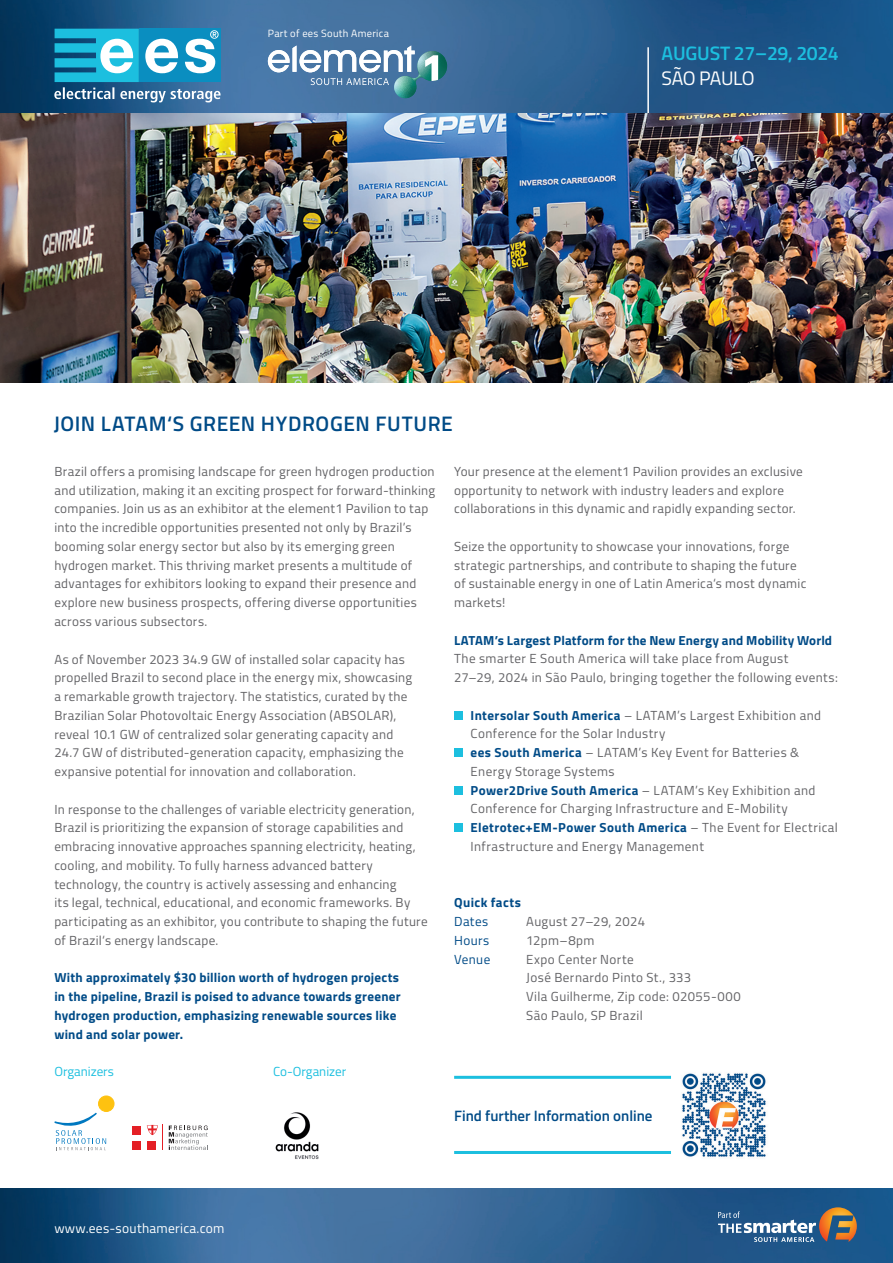
<style>
.page{position:relative;width:893px;height:1263px;background:#fff}
.page>*{position:absolute;margin:0;border:0;box-sizing:border-box;transform-origin:0 0}
.t1{font:600 21px "Titillium";letter-spacing:.025em;color:#004b87}
.t2{font:600 19.5px "Titillium";letter-spacing:-.02em;color:#1cbfdf}
.t3{font:19.5px "Titillium";letter-spacing:-.025em;color:#fff}
.t4{font:600 15px "Titillium";color:#004b87}
.t5{font:13.5px "Titillium";letter-spacing:.02em;color:#fff}
.t6{font:13.2px/18.8px "Titillium";letter-spacing:.025em;color:#636366}
.t7{font:700 13.2px/18.8px "Titillium";letter-spacing:.02em;color:#004b87}
.t8{font:13.2px "Titillium";color:#1cbfdf}
.t9{font:13.2px "Titillium";letter-spacing:.03em;color:#004b87}
.t10{font:10.5px "Titillium";letter-spacing:.025em;color:#fff}
.s1{font-weight:700;color:#004b87}
</style>
<div class="page">
<img style="left:0;top:0;width:893px;height:114px">
<hr style="left:647px;top:47px;width:2px;height:67px;background:#fff">
<img style="left:0;top:1188px;width:893px;height:75px">
<div style="left:454px;top:711px;width:9px;height:9px;background:#1cbfdf"></div>
<div style="left:454px;top:749px;width:9px;height:8px;background:#1cbfdf"></div>
<div style="left:454px;top:786px;width:9px;height:9px;background:#1cbfdf"></div>
<div style="left:454px;top:824px;width:9px;height:8px;background:#1cbfdf"></div>
<img style="left:0;top:114px;width:893px;height:268px">
<div style="left:99px;top:1096px;width:15px;height:15px;background:#fec210;border-radius:50%"></div>
<div style="left:98px;top:1096px;width:16px;height:15px;border:1px solid #fec210;border-radius:50%"></div>
<svg style="left:54px;top:1113px;width:52px;height:37px"></svg>
<div style="left:132px;top:1126px;width:9px;height:9px;background:#e41f25"></div>
<div style="left:132px;top:1141px;width:9px;height:9px;background:#e41f25"></div>
<svg style="left:147px;top:1124px;width:61px;height:26px"></svg>
<img style="left:275px;top:1112px;width:44px;height:48px">
<img style="left:682px;top:1073px;width:84px;height:84px">
<hr style="left:454px;top:1076px;width:217px;height:3px;background:#1cbfdf">
<hr style="left:454px;top:1151px;width:217px;height:3px;background:#1cbfdf">
<svg style="left:54px;top:29px;width:167px;height:73px"></svg>
<svg style="left:718px;top:1211px;width:98px;height:31px;background:#517ba2"></svg>
<img style="left:819px;top:1207px;width:38px;height:35px">
<svg style="left:268px;top:46px;width:181px;height:53px"></svg>
<p class="t10" style="left:268px;top:25px;width:123px">Part of ees South America</p>
<h2 class="t2" style="left:662px;top:39px;width:179px">AUGUST 27–29, 2024</h2>
<h2 class="t3" style="left:662px;top:64px;width:95px">SÃO PAULO</h2>
<h1 class="t1" style="left:54px;top:408px;width:401px">JOIN LATAM‘S GREEN HYDROGEN FUTURE</h1>
<p class="t6" style="left:54px;top:461px;width:382px">Brazil offers a promising landscape for green hydrogen production and utilization, making it an exciting prospect for forward-thinking companies. Join us as an exhibitor at the element1 Pavilion to tap into the incredible opportunities presented not only by Brazil’s booming solar energy sector but also by its emerging green hydrogen market. This thriving market presents a multitude of advantages for exhibitors looking to expand their presence and explore new business prospects, offering diverse opportunities across various subsectors.</p>
<p class="t6" style="left:54px;top:649px;width:359px">As of November 2023 34.9 GW of installed solar capacity has propelled Brazil to second place in the energy mix, showcasing a remarkable growth trajectory. The statistics, curated by the Brazilian Solar Photovoltaic Energy Association (ABSOLAR), reveal 10.1 GW of centralized solar generating capacity and 24.7 GW of distributed-generation capacity, emphasizing the expansive potential for innovation and collaboration.</p>
<p class="t6" style="left:54px;top:799px;width:375px">In response to the challenges of variable electricity generation, Brazil is prioritizing the expansion of storage capabilities and embracing innovative approaches spanning electricity, heating, cooling, and mobility. To fully harness advanced battery technology, the country is actively assessing and enhancing<br>its legal, technical, educational, and economic frameworks. By participating as an exhibitor, you contribute to shaping the future of Brazil‘s energy landscape.</p>
<p class="t7" style="left:54px;top:968px;width:348px">With approximately $30 billion worth of hydrogen projects in the pipeline, Brazil is poised to advance towards greener hydrogen production, emphasizing renewable sources like wind and solar power.</p>
<p class="t8" style="left:54px;top:1062px;width:61px">Organizers</p>
<p class="t8" style="left:273px;top:1062px;width:75px">Co-Organizer</p>
<p class="t6" style="left:454px;top:461px;width:350px">Your presence at the element1 Pavilion provides an exclusive opportunity to network with industry leaders and explore collaborations in this dynamic and rapidly expanding sector.</p>
<p class="t6" style="left:454px;top:536px;width:354px">Seize the opportunity to showcase your innovations, forge strategic partnerships, and contribute to shaping the future of sustainable energy in one of Latin America‘s most dynamic markets!</p>
<p class="t7" style="left:454px;top:630px;width:380px">LATAM’s Largest Platform for the New Energy and Mobility World</p>
<p class="t6" style="left:454px;top:649px;width:385px">The smarter E South America will take place from August<br>27–29, 2024 in São Paulo, bringing together the following events:</p>
<p class="t6" style="left:471px;top:705px;width:369px"><span class="s1">Intersolar South America</span> – LATAM’s Largest Exhibition and Conference for the Solar Industry<br><span class="s1">ees South America</span> – LATAM’s Key Event for Batteries &amp; Energy Storage Systems<br><span class="s1">Power2Drive South America</span> – LATAM’s Key Exhibition and Conference for Charging Infrastructure and E-Mobility <span class="s1">Eletrotec+EM-Power South America</span> – The Event for Electrical Infrastructure and Energy Management</p>
<p class="t7" style="left:454px;top:892px;width:68px">Quick facts</p>
<p class="t9" style="left:454px;top:912px;width:36px">Dates</p>
<p class="t6" style="left:526px;top:911px;width:120px">August 27–29, 2024</p>
<p class="t9" style="left:454px;top:930px;width:37px">Hours</p>
<p class="t6" style="left:526px;top:930px;width:70px">12pm–8pm</p>
<p class="t9" style="left:454px;top:949px;width:38px">Venue</p>
<p class="t6" style="left:526px;top:949px;width:216px">Expo Center Norte<br>José Bernardo Pinto St., 333<br>Vila Guilherme, Zip code: 02055-000<br>São Paulo, SP Brazil</p>
<p class="t5" style="left:54px;top:1218px;width:172px">www.ees-southamerica.com</p>
<p class="t4" style="left:454px;top:1105px;width:200px">Find further Information online</p>
</div>
